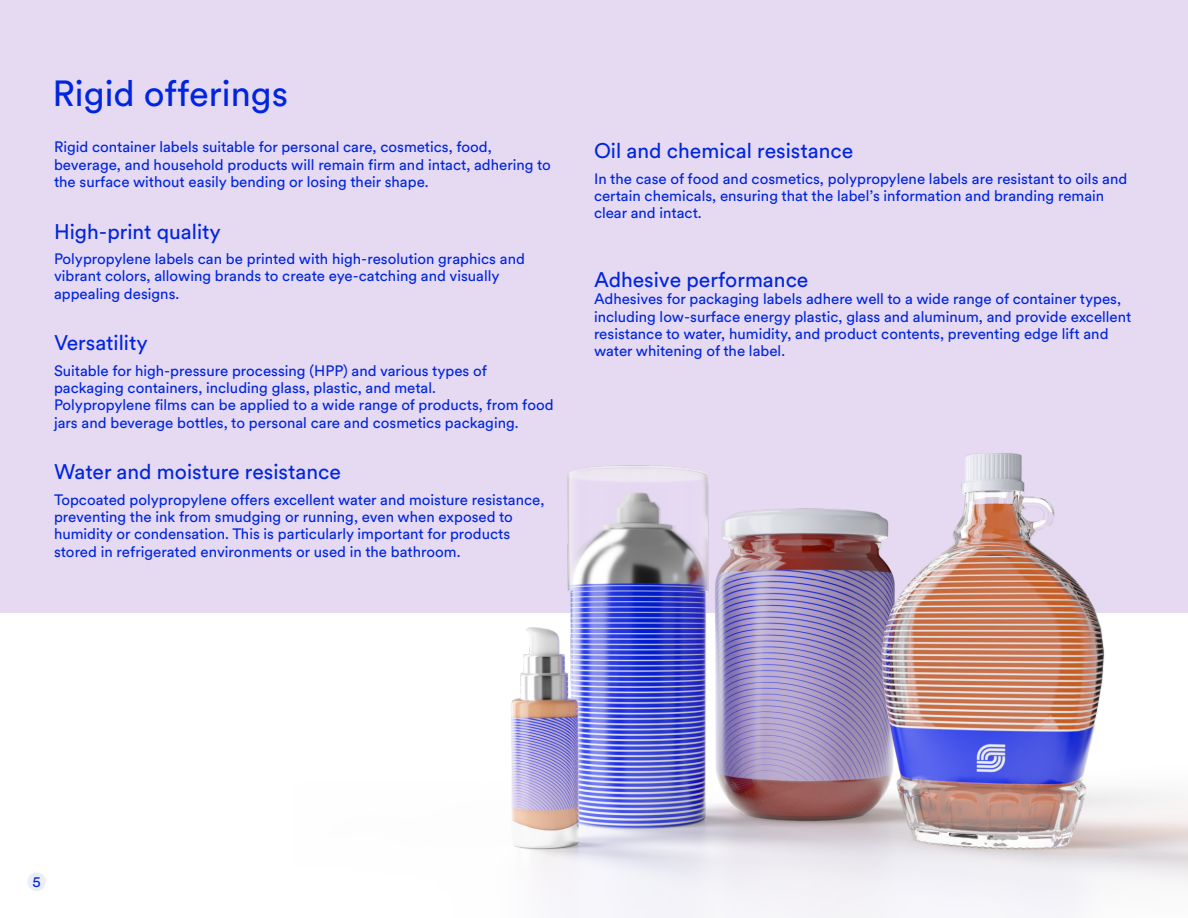
<style>
.page{position:relative;width:1188px;height:918px;background:#fff}
.page>*{position:absolute;margin:0;border:0;box-sizing:border-box;transform-origin:0 0}
.t1{font:36px "Circular XX";color:#0025df}
.t2{font:21px "Circular XX";color:#0025df}
.t3{font:15px/17.2px "Circular XX";color:#0025df}
</style>
<div class="page">
<div style="left:0;top:0;width:1188px;height:613px;background:#e6d9f2"></div>
<img style="left:511px;top:453px;width:677px;height:465px">
<div style="left:27px;top:872px;width:19px;height:19px;background:#e9eef9;border-radius:50%"></div>
<p class="t1" style="left:52px;top:70px;width:237px">Rigid offerings</p>
<p class="t3" style="left:54px;top:138px;width:499px">Rigid container labels suitable for personal care, cosmetics, food, beverage, and household products will remain firm and intact, adhering to the surface without easily bending or losing their shape.</p>
<p class="t2" style="left:54px;top:217px;width:168px">High-print quality</p>
<p class="t3" style="left:54px;top:250px;width:472px">Polypropylene labels can be printed with high-resolution graphics and vibrant colors, allowing brands to create eye-catching and visually appealing designs.</p>
<p class="t2" style="left:54px;top:329px;width:95px">Versatility</p>
<p class="t3" style="left:54px;top:361px;width:501px">Suitable for high-pressure processing (HPP) and various types of packaging containers, including glass, plastic, and metal.<br>Polypropylene films can be applied to a wide range of products, from food jars and beverage bottles, to personal care and cosmetics packaging.</p>
<p class="t2" style="left:54px;top:458px;width:288px">Water and moisture resistance</p>
<p class="t3" style="left:54px;top:490px;width:492px">Topcoated polypropylene offers excellent water and moisture resistance, preventing the ink from smudging or running, even when exposed to humidity or condensation. This is particularly important for products stored in refrigerated environments or used in the bathroom.</p>
<p class="t2" style="left:594px;top:137px;width:261px">Oil and chemical resistance</p>
<p class="t3" style="left:594px;top:169px;width:535px">In the case of food and cosmetics, polypropylene labels are resistant to oils and certain chemicals, ensuring that the label’s information and branding remain clear and intact.</p>
<p class="t2" style="left:594px;top:266px;width:216px">Adhesive performance</p>
<p class="t3" style="left:594px;top:290px;width:529px">Adhesives for packaging labels adhere well to a wide range of container types,</p>
<p class="t3" style="left:594px;top:307px;width:539px">including low-surface energy plastic, glass and aluminum, and provide excellent resistance to water, humidity, and product contents, preventing edge lift and water whitening of the label.</p>
<p class="t3" style="left:33px;top:872px;width:10px">5</p>
</div>
